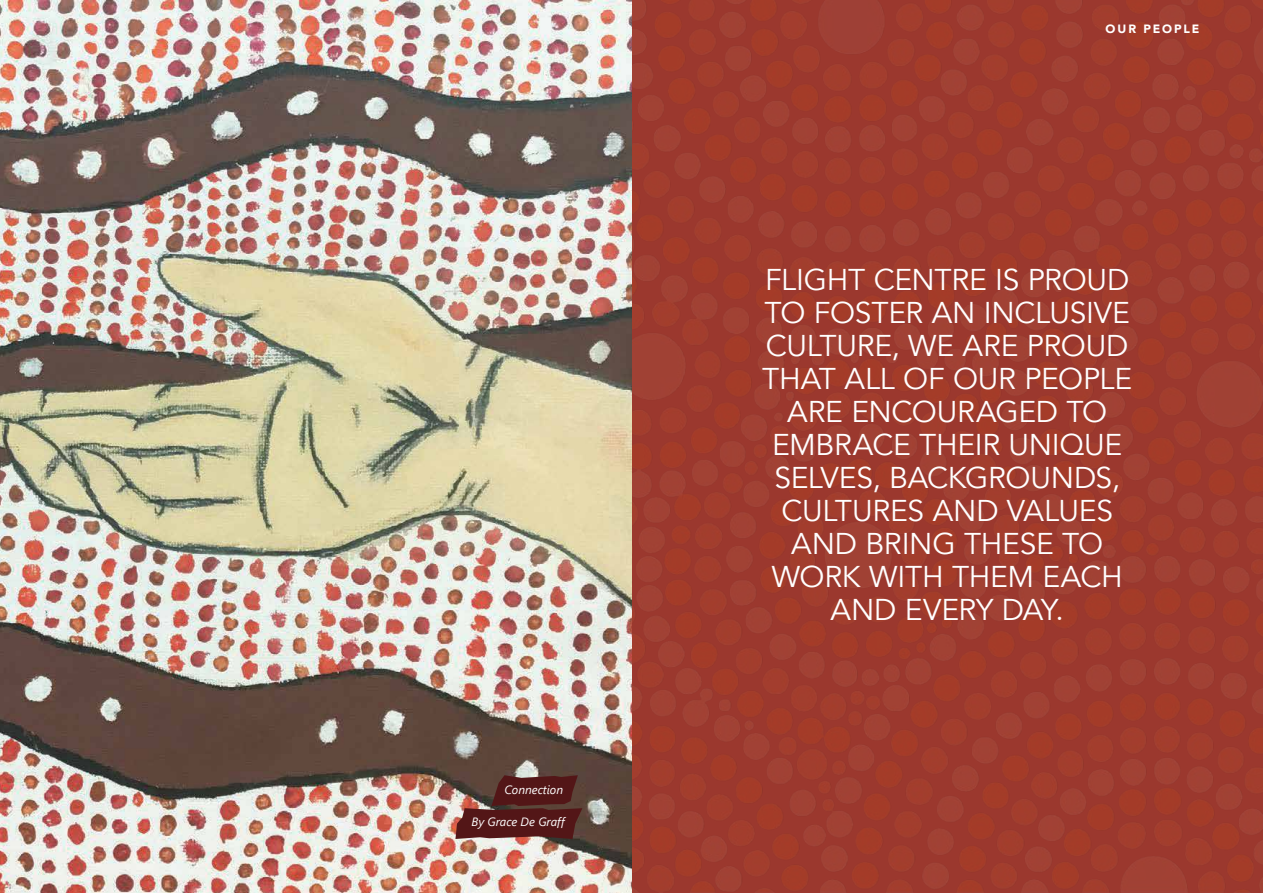
<style>
.page{position:relative;width:1263px;height:893px;background:#9c3b2e}
.page>*{position:absolute;margin:0;border:0;box-sizing:border-box;transform-origin:0 0}
.t1{font:30px/33px "Avenir";letter-spacing:-.01em;color:#fff;text-align:center}
.t2{font:italic 12px "Segoe UI";color:#fff}
.t3{font:900 12px "Avenir";letter-spacing:.155em;color:#fff}
</style>
<div class="page">
<img style="left:0;top:1px;width:631px;height:892px">
<svg style="left:455px;top:775px;width:127px;height:64px;background:#5e2d2b"></svg>
<p class="t2" style="left:504px;top:783px;width:60px">Connection</p>
<p class="t2" style="left:471px;top:815px;width:95px">By Grace De Graff</p>
<p class="t3" style="left:1105px;top:18px;width:95px">OUR PEOPLE</p>
<p class="t1" style="left:762px;top:264px;width:371px">FLIGHT CENTRE IS PROUD<br>TO FOSTER AN INCLUSIVE<br>CULTURE, WE ARE PROUD<br>THAT ALL OF OUR PEOPLE<br>ARE ENCOURAGED TO<br>EMBRACE THEIR UNIQUE<br>SELVES, BACKGROUNDS,<br>CULTURES AND VALUES<br>AND BRING THESE TO<br>WORK WITH THEM EACH<br>AND EVERY DAY.</p>
</div>
